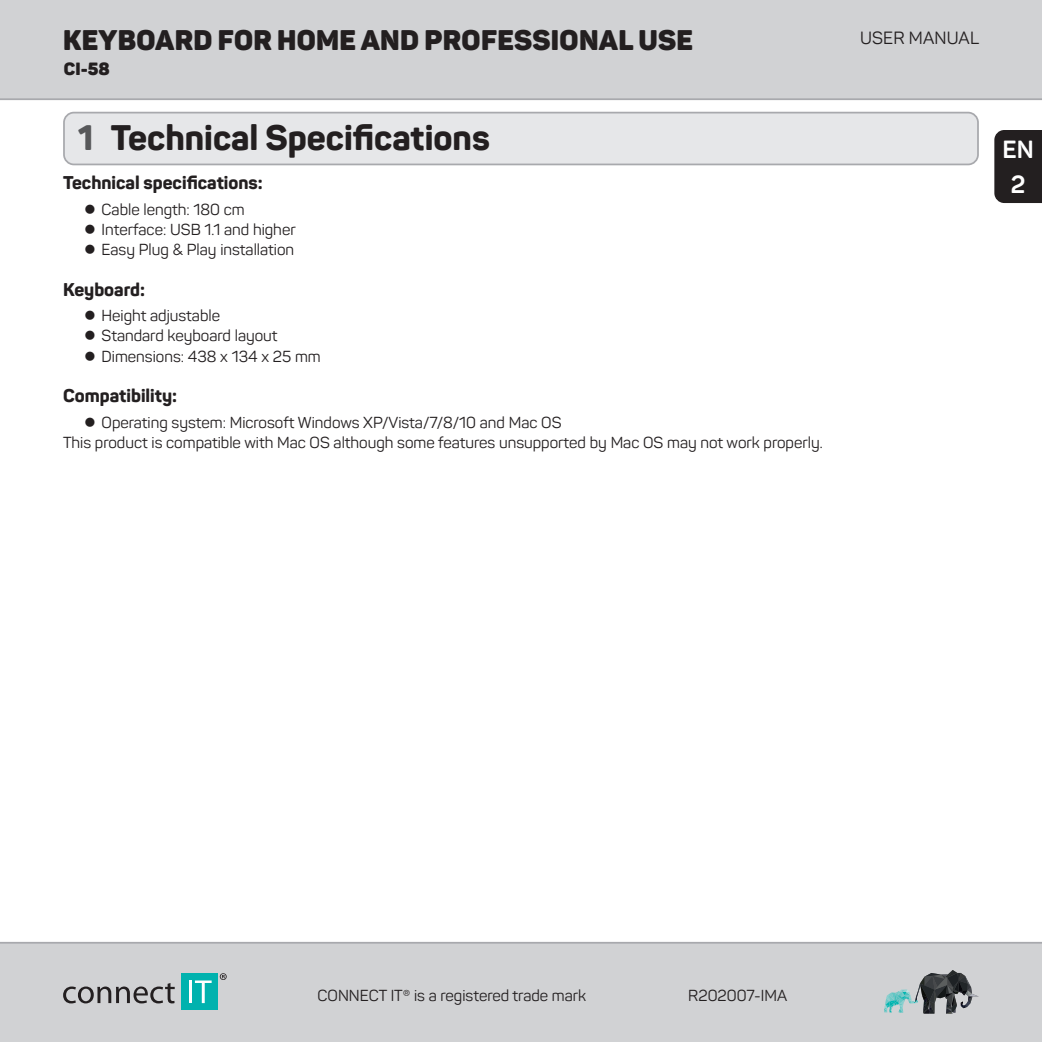
<style>
.page{position:relative;width:1042px;height:1042px;background:#fff}
.page>*{position:absolute;margin:0;border:0;box-sizing:border-box;transform-origin:0 0}
._01_Nadpis_sekce{font:800 35px "Panton";color:#231f20}
.t1{font:900 28px "Panton";letter-spacing:.01em;color:#231f20}
.t2{font:700 24.5px/34.6px "Panton";color:#fff;text-align:center}
._02_Nadpis_1{font:800 18.2px "Panton";color:#231f20}
.t3{font:17.5px "Panton";letter-spacing:.01em;color:#231f20}
.t4{font:900 17.5px "Panton";color:#231f20}
._04_Seznam_-_ctverec{font:15.75px "Panton";color:#231f20}
.text{font:15.75px "Panton";color:#231f20}
.s1{color:#57585a}
</style>
<div class="page">
<div style="left:0;top:943px;width:1042px;height:99px;background:#d1d2d4"></div>
<div style="left:0;top:0;width:1042px;height:99px;background:#d1d2d4"></div>
<hr style="left:0;top:98px;width:1042px;height:2px;background:#a8a9ad">
<hr style="left:0;top:942px;width:1042px;height:1px;background:#a8a9ad">
<svg style="left:884px;top:970px;width:95px;height:43px"></svg>
<div style="left:181px;top:973px;width:37px;height:37px;background:#00b2ae"></div>
<hr style="left:189px;top:980px;width:3px;height:23px;background:#fff">
<svg style="left:195px;top:980px;width:17px;height:23px"></svg>
<svg style="left:63px;top:983px;width:112px;height:20px"></svg>
<svg style="left:220px;top:973px;width:7px;height:7px"></svg>
<div style="left:994px;top:130px;width:48px;height:73px;background:#231f20"></div>
<div style="left:64px;top:113px;width:914px;height:51px;background:#e6e7e9;border-radius:10px"></div>
<div style="left:63px;top:112px;width:916px;height:53px;border:2px solid #a8a9ad;border-radius:10px"></div>
<h2 class="t1" style="left:63px;top:23px;width:631px">KEYBOARD FOR HOME AND PROFESSIONAL USE</h2>
<p class="t3" style="left:860px;top:27px;width:121px">USER MANUAL</p>
<p class="t4" style="left:64px;top:58px;width:47px">CI-58</p>
<p class="_01_Nadpis_sekce" style="left:78px;top:115px;width:413px"><span class="s1">1</span> Technical Specifications</p>
<p class="_02_Nadpis_1" style="left:63px;top:171px;width:201px">Technical specifications:</p>
<p class="_04_Seznam_-_ctverec" style="left:84px;top:199px;width:162px">● Cable length: 180 cm</p>
<p class="_04_Seznam_-_ctverec" style="left:84px;top:220px;width:213px">● Interface: USB 1.1 and higher</p>
<p class="_04_Seznam_-_ctverec" style="left:84px;top:240px;width:211px">● Easy Plug &amp; Play installation</p>
<p class="_02_Nadpis_1" style="left:63px;top:278px;width:83px">Keyboard:</p>
<p class="_04_Seznam_-_ctverec" style="left:84px;top:306px;width:137px">● Height adjustable</p>
<p class="_04_Seznam_-_ctverec" style="left:84px;top:326px;width:195px">● Standard keyboard layout</p>
<p class="_04_Seznam_-_ctverec" style="left:84px;top:346px;width:238px">● Dimensions: 438 x 134 x 25 mm</p>
<p class="_02_Nadpis_1" style="left:63px;top:384px;width:116px">Compatibility:</p>
<p class="_04_Seznam_-_ctverec" style="left:84px;top:412px;width:479px">● Operating system: Microsoft Windows XP/Vista/7/8/10 and Mac OS</p>
<p class="text" style="left:63px;top:433px;width:761px">This product is compatible with Mac OS although some features unsupported by Mac OS may not work properly.</p>
<h3 class="t2" style="left:1002px;top:132px;width:33px">EN<br>2</h3>
<p class="text" style="left:318px;top:985px;width:270px">CONNECT IT®️ is a registered trade mark</p>
<p class="text" style="left:688px;top:985px;width:100px">R202007-IMA</p>
</div>
